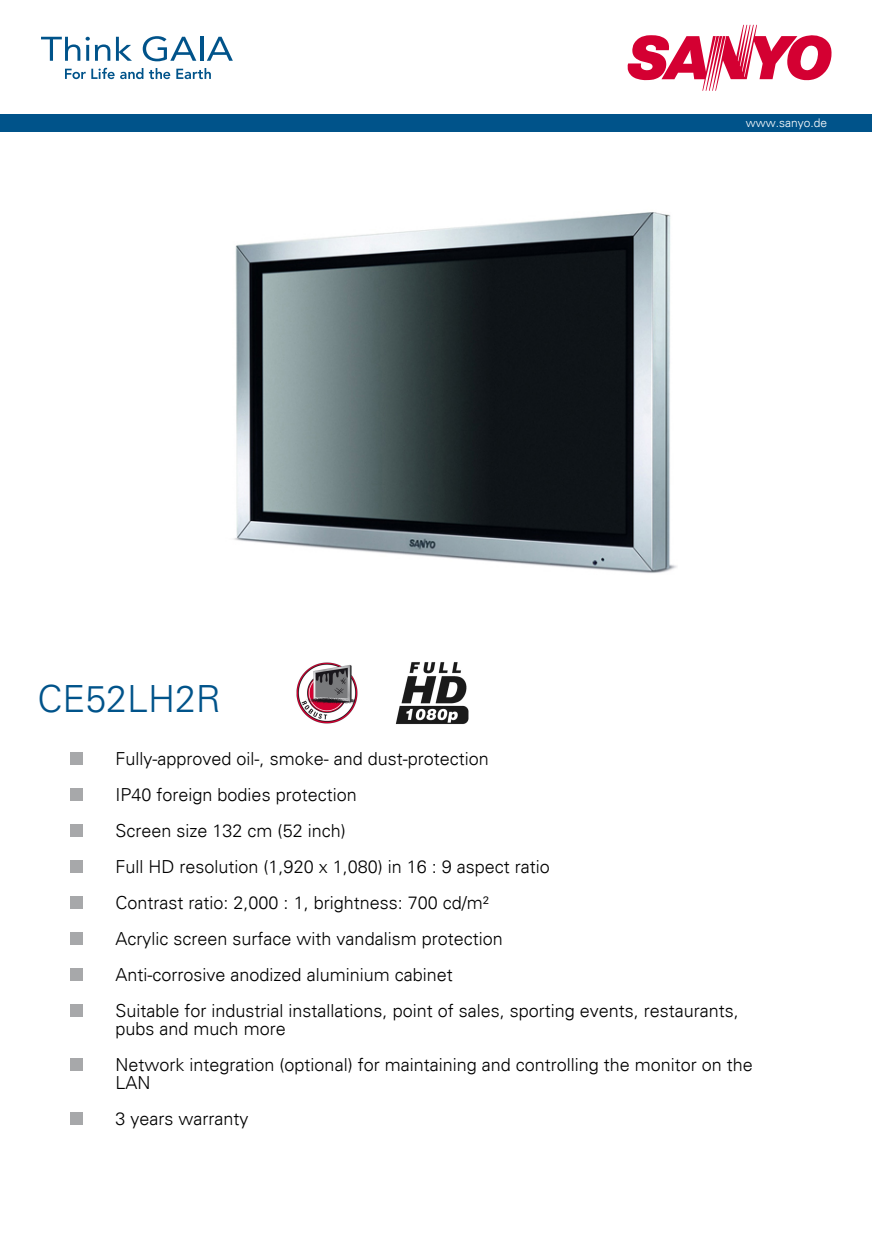
<style>
.page{position:relative;width:872px;height:1242px;background:#fff}
.page>*{position:absolute;margin:0;border:0;box-sizing:border-box;transform-origin:0 0}
.t1{font:300 37.5px "Univers LT45";color:#00538a}
.t2{font:300 18px/36px "Univers LT45";color:#000}
.t3{font:300 12px "Univers LT45";color:#fff}
</style>
<div class="page">
<div style="left:0;top:115px;width:872px;height:17px;background:#00538a"></div>
<svg style="left:41px;top:37px;width:39px;height:24px"></svg>
<svg style="left:86px;top:37px;width:24px;height:24px"></svg>
<svg style="left:116px;top:37px;width:16px;height:24px"></svg>
<svg style="left:143px;top:36px;width:53px;height:25px"></svg>
<hr style="left:200px;top:37px;width:3px;height:24px;background:#00538a">
<svg style="left:207px;top:37px;width:26px;height:24px"></svg>
<svg style="left:65px;top:68px;width:78px;height:11px"></svg>
<svg style="left:149px;top:68px;width:21px;height:11px"></svg>
<svg style="left:176px;top:68px;width:35px;height:11px"></svg>
<svg style="left:627px;top:25px;width:204px;height:66px"></svg>
<img style="left:234px;top:212px;width:443px;height:361px">
<svg style="left:70px;top:753px;width:12px;height:12px"></svg>
<svg style="left:70px;top:789px;width:12px;height:12px"></svg>
<svg style="left:70px;top:825px;width:12px;height:12px"></svg>
<svg style="left:70px;top:861px;width:12px;height:12px"></svg>
<svg style="left:70px;top:897px;width:12px;height:12px"></svg>
<svg style="left:70px;top:933px;width:12px;height:12px"></svg>
<svg style="left:70px;top:969px;width:12px;height:12px"></svg>
<svg style="left:70px;top:1005px;width:12px;height:12px"></svg>
<svg style="left:70px;top:1059px;width:12px;height:12px"></svg>
<svg style="left:70px;top:1113px;width:12px;height:12px"></svg>
<img style="left:296px;top:662px;width:62px;height:62px">
<img style="left:395px;top:662px;width:74px;height:63px">
<p class="t3" style="left:746px;top:116px;width:83px">www.sanyo.de</p>
<h1 class="t1" style="left:38px;top:676px;width:185px">CE52LH2R</h1>
<p class="t2" style="left:116px;top:740px;width:625px">Fully-approved oil-, smoke- and dust-protection<br>IP40 foreign bodies protection<br>Screen size 132 cm (52 inch)<br>Full HD resolution (1,920 x 1,080) in 16 : 9 aspect ratio<br>Contrast ratio: 2,000 : 1, brightness: 700 cd/m²<br>Acrylic screen surface with vandalism protection<br>Anti-corrosive anodized aluminium cabinet<br>Suitable for industrial installations, point of sales, sporting events, restaurants,</p>
<p class="t2" style="left:116px;top:1010px;width:639px">pubs and much more<br>Network integration (optional) for maintaining and controlling the monitor on the</p>
<p class="t2" style="left:116px;top:1064px;width:135px">LAN<br>3 years warranty</p>
</div>
